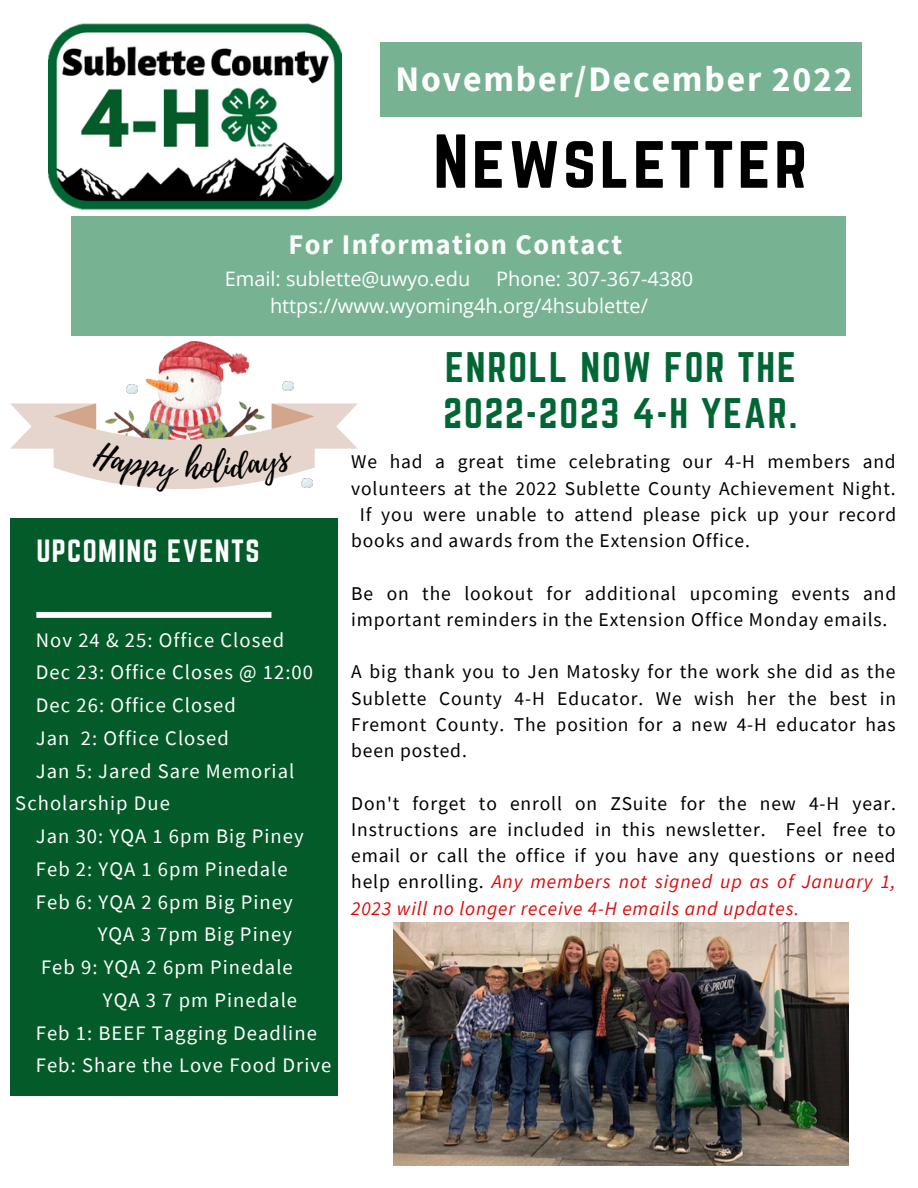
<style>
.page{position:relative;width:918px;height:1188px;background:#fff}
.page>*{position:absolute;margin:0;border:0;box-sizing:border-box;transform-origin:0 0}
.t1{font:66.75px "Norwester";letter-spacing:.05em;color:#000}
.t2{font:37.35px/45.6px "Norwester";letter-spacing:.05em;color:#063}
.t3{font:700 35.7px "Source Sans Pro";letter-spacing:.05em;color:#fff}
.t4{font:33.15px "Playlist Script";color:#000}
.t5{font:700 28.35px "Source Sans Pro";letter-spacing:.05em;color:#fcfdfd}
.t6{font:28.2px "Norwester";letter-spacing:.05em;color:#fff}
.t7{font:20.55px "Source Sans Pro";letter-spacing:.05em;color:#fff}
.t8{font:19.95px/27.2px "Open Sans";color:#fff}
.t9{font:19.5px/26.2px "Source Sans Pro";letter-spacing:.045em;color:#000;text-align:justify}
.s1{font-style:italic;color:#df0a0a}
</style>
<div class="page">
<div style="left:72px;top:256px;width:774px;height:46px;background:#77b392"></div>
<div style="left:72px;top:217px;width:774px;height:46px;background:#77b392"></div>
<div style="left:72px;top:289px;width:774px;height:46px;background:#77b392"></div>
<img style="left:48px;top:23px;width:294px;height:187px">
<div style="left:381px;top:42px;width:481px;height:74px;background:#77b392"></div>
<img style="left:126px;top:342px;width:124px;height:61px">
<svg style="left:282px;top:381px;width:11px;height:10px"></svg>
<svg style="left:127px;top:384px;width:11px;height:10px"></svg>
<img style="left:394px;top:923px;width:454px;height:243px">
<div style="left:10px;top:518px;width:327px;height:578px;background:#025b28"></div>
<svg style="left:36px;top:612px;width:235px;height:6px"></svg>
<svg style="left:10px;top:403px;width:348px;height:86px"></svg>
<h3 class="t3" style="left:395px;top:56px;width:459px">November/December 2022</h3>
<h1 class="t1" style="left:433px;top:121px;width:376px">Newsletter</h1>
<h3 class="t5" style="left:289px;top:226px;width:335px">For Information Contact</h3>
<p class="t8" style="left:225px;top:265px;width:247px">Email: sublette@uwyo.edu</p>
<p class="t8" style="left:270px;top:265px;width:425px;text-indent:226px">Phone: 307-367-4380 https://www.wyoming4h.org/4hsublette/</p>
<h3 class="t4" style="left:186px;top:444px;width:16px">h</h3>
<h3 class="t6" style="left:36px;top:534px;width:225px">UPCOMING EVENTS</h3>
<p class="t7" style="left:36px;top:626px;width:250px">Nov 24 &amp; 25: Office Closed</p>
<p class="t7" style="left:36px;top:659px;width:279px">Dec 23: Office Closes @ 12:00</p>
<p class="t7" style="left:36px;top:692px;width:201px">Dec 26: Office Closed</p>
<p class="t7" style="left:36px;top:725px;width:194px">Jan 2: Office Closed</p>
<p class="t7" style="left:36px;top:757px;width:260px">Jan 5: Jared Sare Memorial</p>
<p class="t7" style="left:15px;top:790px;width:156px">Scholarship Due</p>
<p class="t7" style="left:36px;top:823px;width:269px">Jan 30: YQA 1 6pm Big Piney</p>
<p class="t7" style="left:36px;top:856px;width:253px">Feb 2: YQA 1 6pm Pinedale</p>
<p class="t7" style="left:36px;top:888px;width:258px">Feb 6: YQA 2 6pm Big Piney</p>
<p class="t7" style="left:98px;top:921px;width:196px">YQA 3 7pm Big Piney</p>
<p class="t7" style="left:41px;top:954px;width:253px">Feb 9: YQA 2 6pm Pinedale</p>
<p class="t7" style="left:103px;top:987px;width:196px">YQA 3 7 pm Pinedale</p>
<p class="t7" style="left:36px;top:1019px;width:283px">Feb 1: BEEF Tagging Deadline</p>
<p class="t7" style="left:36px;top:1052px;width:297px">Feb: Share the Love Food Drive</p>
<h2 class="t2" style="left:444px;top:345px;width:355px">ENROLL NOW FOR THE<br>2022-2023 4-H YEAR.</h2>
<p class="t9" style="left:351px;top:448px;width:546px">We had a great time celebrating our 4-H members and</p>
<p class="t9" style="left:351px;top:475px;width:546px">volunteers at the 2022 Sublette County Achievement Night.</p>
<p class="t9" style="left:360px;top:501px;width:538px">If you were unable to attend please pick up your record</p>
<p class="t9" style="left:351px;top:527px;width:400px">books and awards from the Extension Office.</p>
<p class="t9" style="left:351px;top:580px;width:547px">Be on the lookout for additional upcoming events and important reminders in the Extension Office Monday emails.</p>
<p class="t9" style="left:351px;top:658px;width:546px">A big thank you to Jen Matosky for the work she did as the Sublette County 4-H Educator. We wish her the best in Fremont County. The position for a new 4-H educator has been posted.</p>
<p class="t9" style="left:351px;top:790px;width:546px">Don't forget to enroll on ZSuite for the new 4-H year.<br>Instructions are included in this newsletter. Feel free to email or call the office if you have any questions or need help enrolling. <span class="s1">Any members not signed up as of January 1, 2023 will no longer receive 4-H emails and updates.</span></p>
</div>
